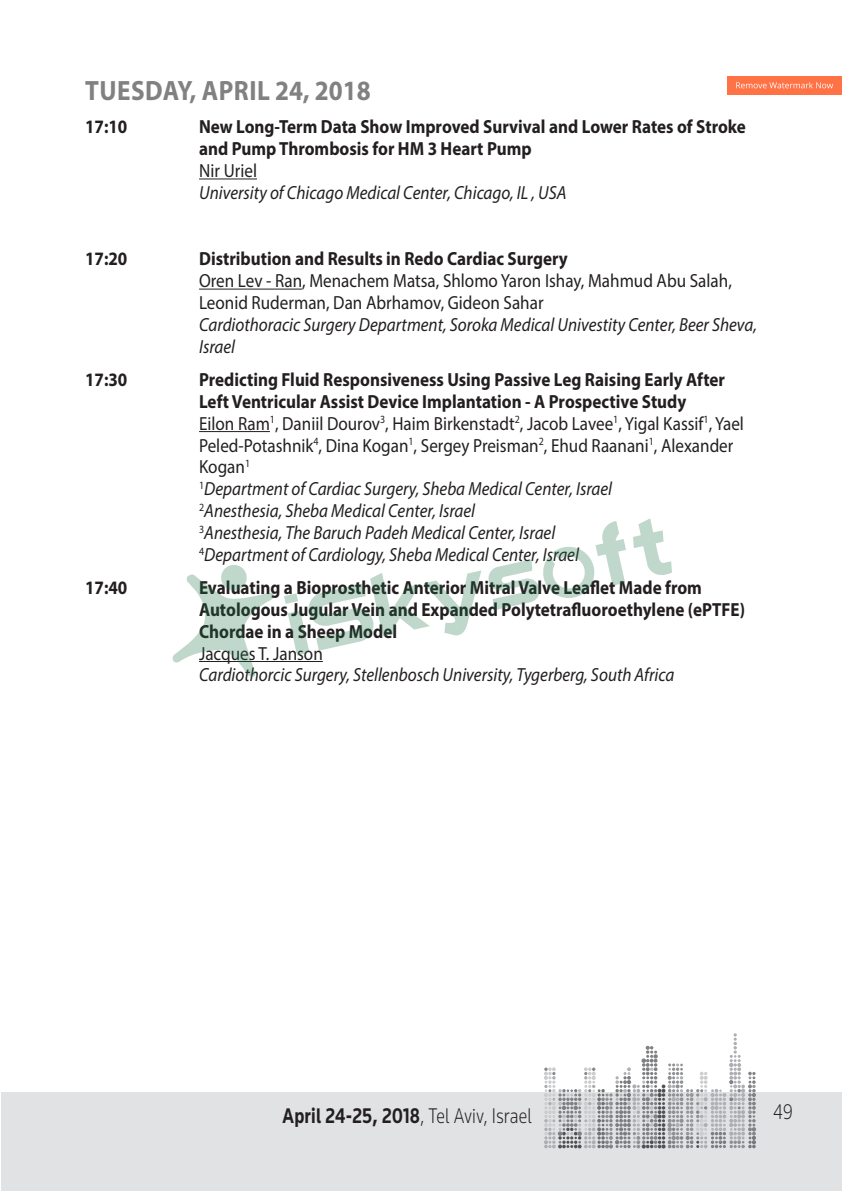
<style>
.page{position:relative;width:842px;height:1191px;background:#fff}
.page>*{position:absolute;margin:0;border:0;box-sizing:border-box;transform-origin:0 0}
.t1{font:700 28px "Myriad Pro";letter-spacing:.02em;color:#808180;scale:.9 1}
.t2{font:700 22px "Knowledge";letter-spacing:.015em;color:#231f20;scale:.8 1}
.t3{font:300 22px "Knowledge";color:#231f20;scale:.8 1}
.t4{font:italic 19px/21.8px "Myriad Pro";color:#231f20;scale:.9 1}
.t5{font:700 19px/21.8px "Myriad Pro";color:#231f20;scale:.9 1}
.t6{font:19px/21.8px "Myriad Pro";color:#231f20;scale:.9 1}
.s1{font-weight:700;font-style:normal}
.s2{font-style:normal}
.s3{font-weight:300}
</style>
<div class="page">
<hr style="left:0;top:1092px;width:1px;height:99px;background:#e1e2e4">
<div style="left:1px;top:1092px;width:841px;height:99px;background:#e1e2e4"></div>
<svg style="left:544px;top:1033px;width:212px;height:115px"></svg>
<hr style="left:199px;top:178px;width:58px;height:1px;background:#231f20">
<hr style="left:199px;top:289px;width:103px;height:1px;background:#231f20">
<hr style="left:199px;top:431px;width:71px;height:1px;background:#231f20">
<img style="left:172px;top:518px;width:500px;height:159px">
<img style="left:728px;top:76px;width:114px;height:18px">
<img style="left:736px;top:82px;width:48px;height:6px">
<h1 class="t1" style="left:85px;top:73px;width:319px">TUESDAY, APRIL 24, 2018</h1>
<p class="t5" style="left:85px;top:115px;width:49px">17:10</p>
<p class="t5" style="left:199px;top:115px;width:609px">New Long-Term Data Show Improved Survival and Lower Rates of Stroke and Pump Thrombosis for HM 3 Heart Pump</p>
<p class="t6" style="left:199px;top:159px;width:66px">Nir Uriel</p>
<p class="t4" style="left:199px;top:181px;width:410px">University of Chicago Medical Center, Chicago, IL , USA</p>
<p class="t5" style="left:85px;top:247px;width:49px">17:20</p>
<p class="t5" style="left:199px;top:247px;width:411px">Distribution and Results in Redo Cardiac Surgery</p>
<p class="t6" style="left:199px;top:270px;width:593px">Oren Lev - Ran, Menachem Matsa, Shlomo Yaron Ishay, Mahmud Abu Salah,<br>Leonid Ruderman, Dan Abrhamov, Gideon Sahar</p>
<p class="t4" style="left:199px;top:313px;width:621px">Cardiothoracic Surgery Department, Soroka Medical Univestity Center, Beer Sheva,<br>Israel</p>
<p class="t5" style="left:85px;top:368px;width:49px">17:30</p>
<p class="t4" style="left:199px;top:368px;width:607px"><span class="s1">Predicting Fluid Responsiveness Using Passive Leg Raising Early After Left Ventricular Assist Device Implantation - A Prospective Study<br></span><span class="s2">Eilon Ram</span><sup>1</sup><span class="s2">, Daniil Dourov</span><sup>3</sup><span class="s2">, Haim Birkenstadt</span><sup>2</sup><span class="s2">, Jacob Lavee</span><sup>1</sup><span class="s2">, Yigal Kassif</span><sup>1</sup><span class="s2">, Yael Peled-Potashnik</span><sup>4</sup><span class="s2">, Dina Kogan</span><sup>1</sup><span class="s2">, Sergey Preisman</span><sup>2</sup><span class="s2">, Ehud Raanani</span><sup>1</sup><span class="s2">, Alexander Kogan</span><sup>1<br>1</sup>Department of Cardiac Surgery, Sheba Medical Center, Israel<br><sup>2</sup>Anesthesia, Sheba Medical Center, Israel<br><sup>3</sup>Anesthesia, The Baruch Padeh Medical Center, Israel<br><sup>4</sup>Department of Cardiology, Sheba Medical Center, Israel</p>
<p class="t5" style="left:85px;top:576px;width:49px">17:40</p>
<p class="t5" style="left:199px;top:576px;width:608px">Evaluating a Bioprosthetic Anterior Mitral Valve Leaflet Made from<br>Autologous Jugular Vein and Expanded Polytetrafluoroethylene (ePTFE)<br>Chordae in a Sheep Model</p>
<p class="t6" style="left:199px;top:642px;width:139px">Jacques T. Janson</p>
<p class="t4" style="left:199px;top:664px;width:530px">Cardiothorcic Surgery, Stellenbosch University, Tygerberg, South Africa</p>
<p class="t2" style="left:283px;top:1101px;width:313px">April 24-25, 2018<span class="s3">, Tel Aviv, Israel</span></p>
<p class="t3" style="left:773px;top:1097px;width:26px">49</p>
</div>
